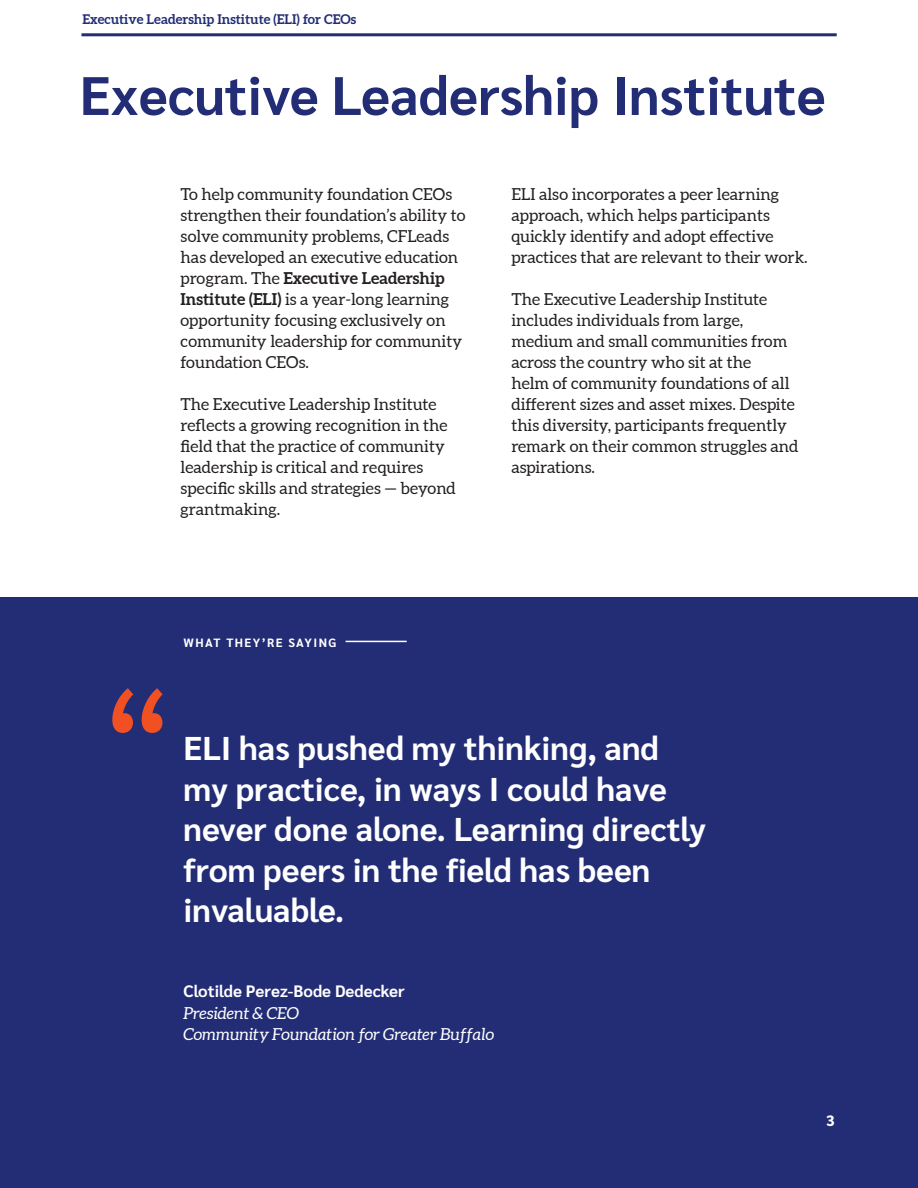
<style>
.page{position:relative;width:918px;height:1188px;background:#fff}
.page>*{position:absolute;margin:0;border:0;box-sizing:border-box;transform-origin:0 0}
.t1{font:700 54px "Sarabun";color:#232d75}
.t2{font:700 33px/40.5px "Sarabun";color:#fff}
.t3{font:16.5px/21px "Aleo";color:#231f20}
.t4{font:italic 16.5px/21px "Aleo";color:#fff}
.t5{font:700 16.5px "Sarabun";color:#fff}
.t6{font:800 15px "Sarabun";color:#fff}
.t7{font:700 13.5px "Aleo";color:#232d75}
.t8{font:700 12px "Sarabun";letter-spacing:.12em;color:#fff}
.s1{font-weight:700}
</style>
<div class="page">
<div style="left:0;top:597px;width:918px;height:591px;background:#232d75"></div>
<hr style="left:81px;top:33px;width:756px;height:3px;background:#232d75">
<svg style="left:112px;top:688px;width:51px;height:45px"></svg>
<hr style="left:346px;top:641px;width:61px;height:1px;background:#fff">
<p class="t7" style="left:82px;top:11px;width:275px">Executive Leadership Institute (ELI) for CEOs</p>
<h1 class="t1" style="left:80px;top:65px;width:748px">Executive Leadership Institute</h1>
<p class="t3" style="left:181px;top:185px;width:286px">To help community foundation CEOs strengthen their foundation’s ability to solve community problems, CFLeads has developed an executive education program. The <span class="s1">Executive Leadership Institute (ELI)</span> is a year-long learning opportunity focusing exclusively on community leadership for community foundation CEOs.</p>
<p class="t3" style="left:181px;top:395px;width:277px">The Executive Leadership Institute reflects a growing recognition in the field that the practice of community leadership is critical and requires specific skills and strategies — beyond grantmaking.</p>
<p class="t3" style="left:511px;top:185px;width:298px">ELI also incorporates a peer learning approach, which helps participants quickly identify and adopt effective practices that are relevant to their work.</p>
<p class="t3" style="left:511px;top:290px;width:289px">The Executive Leadership Institute includes individuals from large, medium and small communities from across the country who sit at the<br>helm of community foundations of all different sizes and asset mixes. Despite this diversity, participants frequently remark on their common struggles and aspirations.</p>
<p class="t8" style="left:184px;top:636px;width:154px">WHAT THEY’RE SAYING</p>
<h2 class="t2" style="left:184px;top:729px;width:524px">ELI has pushed my thinking, and my practice, in ways I could have never done alone. Learning directly from peers in the field has been invaluable.</h2>
<p class="t5" style="left:184px;top:981px;width:223px">Clotilde Perez-Bode Dedecker</p>
<p class="t4" style="left:184px;top:1003px;width:312px">President &amp; CEO<br>Community Foundation for Greater Buffalo</p>
<p class="t6" style="left:826px;top:1112px;width:10px">3</p>
</div>
